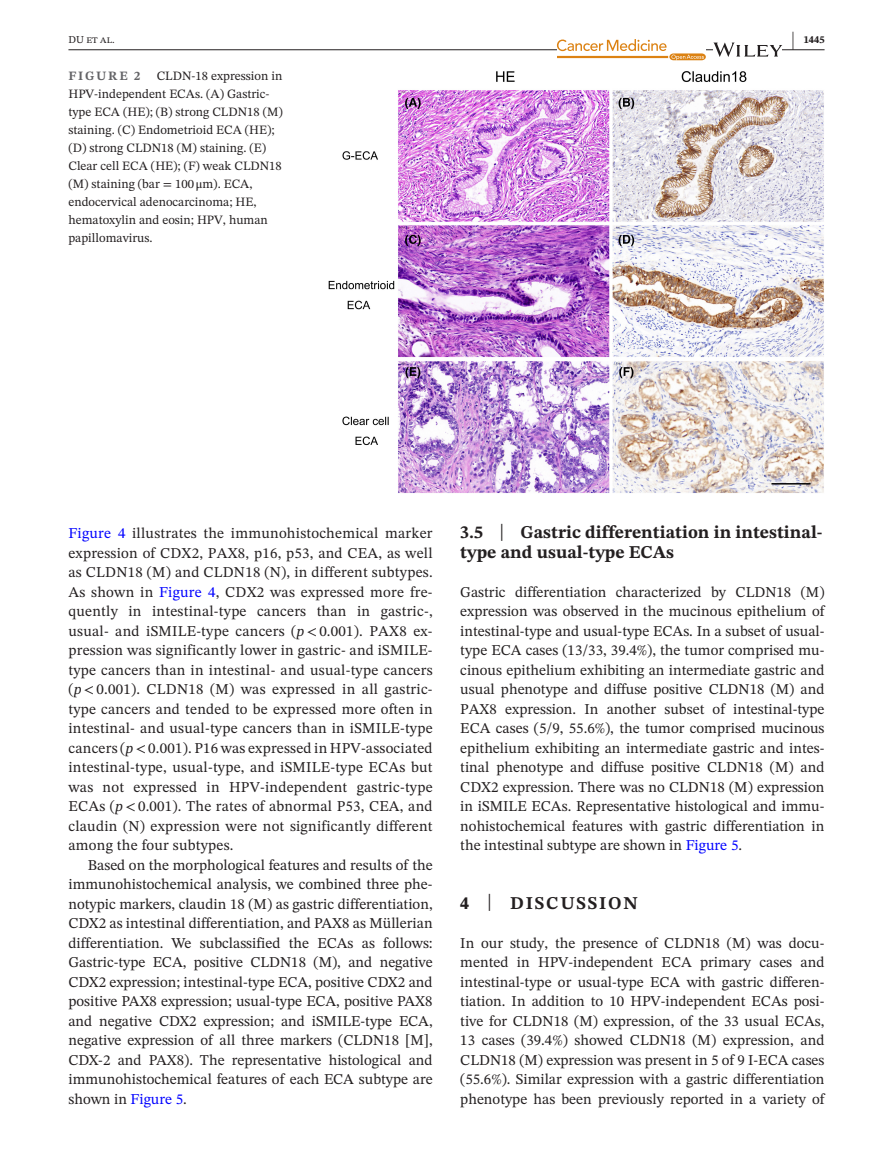
<style>
.page{position:relative;width:893px;height:1174px;background:#fff}
.page>*{position:absolute;margin:0;border:0;box-sizing:border-box;transform-origin:0 0}
.t1{font:700 21px "STIX Two Text";color:#231f20;scale:.42 1}
.t2{font:700 18px/19.5px "STIX Two Text";color:#231f20}
.t3{font:700 18px "STIX Two Text";letter-spacing:.1em;color:#231f20}
.t4{font:15px/19.5px "STIX Two Text";color:#231f20;text-align:justify}
.t5{font:12.75px/18px "STIX Two Text";color:#231f20}
.t6{font:700 12.75px "STIX Two Text";letter-spacing:.14em;color:#636366}
.t7{font:10.5px "STIX Two Text";color:#231f20}
.t8{font:700 10.5px "STIX Two Text";color:#231f20}
.s1{font-family:"STIX"}
.s2{color:#00f}
.s3{font-style:italic}
.s4{font-weight:400;font-size:23.7px}
</style>
<div class="page">
<hr style="left:68px;top:49px;width:756px;height:1px;background:#231f20">
<svg style="left:557px;top:39px;width:149px;height:21px"></svg>
<svg style="left:713px;top:43px;width:69px;height:14px"></svg>
<img style="left:328px;top:71px;width:496px;height:422px">
<h1 class="t1" style="left:792px;top:24px;width:8px">|</h1>
<p class="t7" style="left:68px;top:32px;width:48px">DU et al.</p>
<p class="t8" style="left:804px;top:32px;width:22px">1445</p>
<p class="t5" style="left:68px;top:66px;width:216px;text-indent:88px">CLDN-18 expression in<br>HPV-independent ECAs. (A) Gastric&shy;type ECA (HE); (B) strong CLDN18 (M) staining. (C) Endometrioid ECA (HE); (D) strong CLDN18 (M) staining. (E)<br>Clear cell ECA (HE); (F) weak CLDN18 (M) staining (bar <span class="s1">=</span> 100<span class="s1">μ</span>m). ECA, endocervical adenocarcinoma; HE, hematoxylin and eosin; HPV, human papillomavirus.</p>
<p class="t6" style="left:68px;top:66px;width:73px">FIGURE 2</p>
<p class="t4" style="left:68px;top:523px;width:366px"><span class="s2">Figure 4</span> illustrates the immunohistochemical marker expression of CDX2, PAX8, p16, p53, and CEA, as well as CLDN18 (M) and CLDN18 (N), in different subtypes.<br>As shown in <span class="s2">Figure 4</span>, CDX2 was expressed more fre&shy;quently in intestinal-type cancers than in gastric-, usual- and iSMILE-type cancers (<span class="s3">p</span><span class="s1">&lt;</span>0.001). PAX8 ex&shy;pression was significantly lower in gastric- and iSMILE&shy;type cancers than in intestinal- and usual-type cancers (<span class="s3">p</span><span class="s1">&lt;</span>0.001). CLDN18 (M) was expressed in all gastric&shy;type cancers and tended to be expressed more often in intestinal- and usual-type cancers than in iSMILE-type cancers (<span class="s3">p</span><span class="s1">&lt;</span>0.001). P16 was expressed in HPV-associated intestinal-type, usual-type, and iSMILE-type ECAs but was not expressed in HPV-independent gastric-type ECAs (<span class="s3">p</span><span class="s1">&lt;</span>0.001). The rates of abnormal P53, CEA, and claudin (N) expression were not significantly different among the four subtypes.</p>
<p class="t4" style="left:68px;top:855px;width:366px;text-indent:20px">Based on the morphological features and results of the immunohistochemical analysis, we combined three phe&shy;notypic markers, claudin 18 (M) as gastric differentiation, CDX2 as intestinal differentiation, and PAX8 as Müllerian differentiation. We subclassified the ECAs as follows:<br>Gastric-type ECA, positive CLDN18 (M), and negative CDX2 expression; intestinal-type ECA, positive CDX2 and positive PAX8 expression; usual-type ECA, positive PAX8 and negative CDX2 expression; and iSMILE-type ECA, negative expression of all three markers (CLDN18 [M], CDX-2 and PAX8). The representative histological and immunohistochemical features of each ECA subtype are shown in <span class="s2">Figure 5</span>.</p>
<p class="t2" style="left:460px;top:523px;width:364px">3.5 <span class="s4">|</span> Gastric differentiation in intestinal&shy;type and usual-type ECAs</p>
<p class="t4" style="left:460px;top:582px;width:366px">Gastric differentiation characterized by CLDN18 (M) expression was observed in the mucinous epithelium of intestinal-type and usual-type ECAs. In a subset of usual&shy;type ECA cases (13/33, 39.4%), the tumor comprised mu&shy;cinous epithelium exhibiting an intermediate gastric and usual phenotype and diffuse positive CLDN18 (M) and PAX8 expression. In another subset of intestinal-type ECA cases (5/9, 55.6%), the tumor comprised mucinous epithelium exhibiting an intermediate gastric and intes&shy;tinal phenotype and diffuse positive CLDN18 (M) and CDX2 expression. There was no CLDN18 (M) expression in iSMILE ECAs. Representative histological and immu&shy;nohistochemical features with gastric differentiation in the intestinal subtype are shown in <span class="s2">Figure 5</span>.</p>
<p class="t3" style="left:460px;top:890px;width:179px">4 <span class="s4">|</span> DISCUSSION</p>
<p class="t4" style="left:460px;top:933px;width:366px">In our study, the presence of CLDN18 (M) was docu&shy;mented in HPV-independent ECA primary cases and intestinal-type or usual-type ECA with gastric differen&shy;tiation. In addition to 10 HPV-independent ECAs posi&shy;tive for CLDN18 (M) expression, of the 33 usual ECAs, 13 cases (39.4%) showed CLDN18 (M) expression, and CLDN18 (M) expression was present in 5 of 9 I-ECA cases (55.6%). Similar expression with a gastric differentiation phenotype has been previously reported in a variety of</p>
</div>
